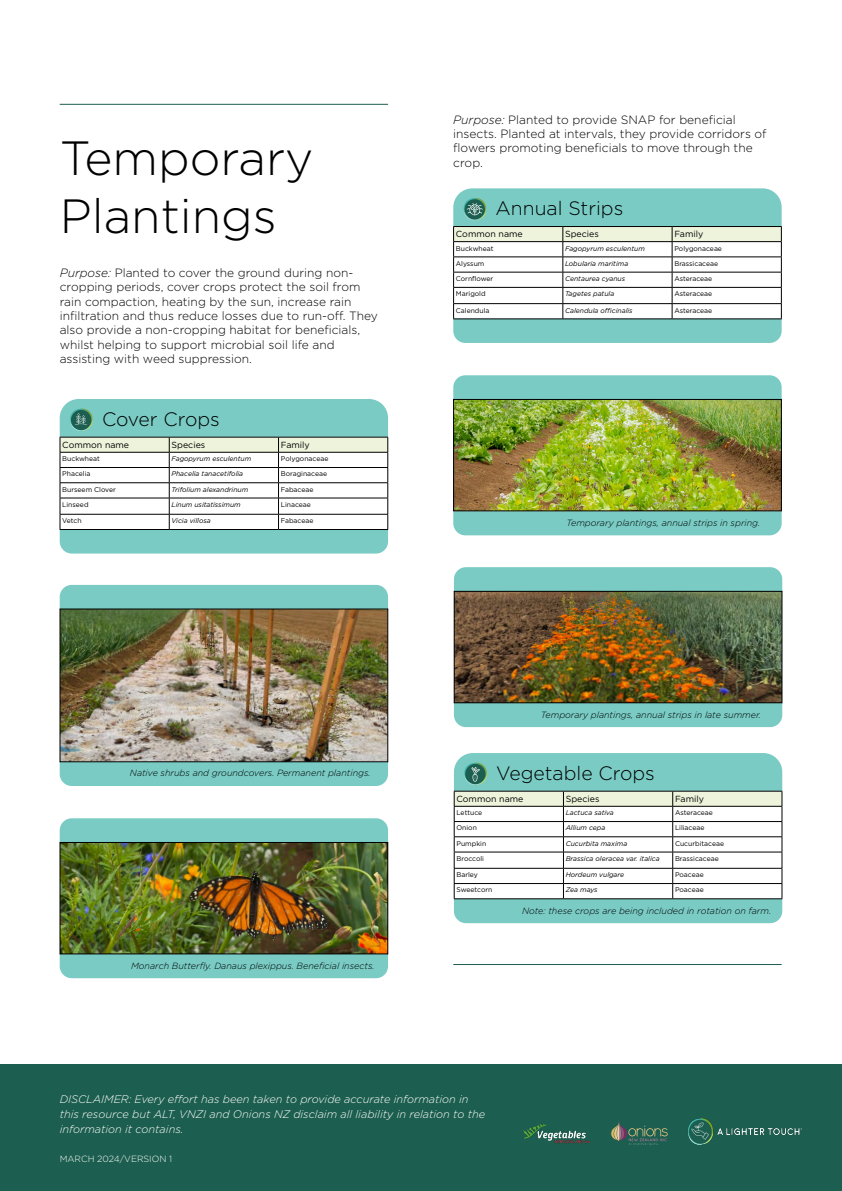
<style>
.page{position:relative;width:842px;height:1191px;background:#fff}
.page>*{position:absolute;margin:0;border:0;box-sizing:border-box;transform-origin:0 0}
.t1{font:300 48px/57.6px "Gotham";color:#000}
.t2{font:300 19.4px "Gotham";color:#000}
.t3{font:300 12px/14.4px "Gotham";color:#000}
.t4{font:italic 300 11px/15px "Gotham";color:#fff}
.t5{font:italic 300 9px "Gotham";color:#000}
.t6{font:300 9px "Gotham";color:#fff}
.t7{font:8.8px "Gotham";color:#000}
.t8{font:6.8px "Gotham";color:#000}
.t9{font:italic 6.8px "Gotham";color:#000}
.s1{font-style:italic}
</style>
<div class="page">
<div style="left:60px;top:762px;width:328px;height:24px;background:#79cbc4"></div>
<div style="left:60px;top:585px;width:328px;height:24px;background:#79cbc4"></div>
<img style="left:62px;top:611px;width:324px;height:149px">
<div style="left:60px;top:609px;width:328px;height:153px;border:1px solid #000"></div>
<div style="left:454px;top:703px;width:328px;height:24px;background:#79cbc4"></div>
<svg style="left:454px;top:567px;width:328px;height:24px;background:#7acac3"></svg>
<img style="left:456px;top:593px;width:324px;height:108px">
<div style="left:454px;top:591px;width:328px;height:112px;border:1px solid #000"></div>
<svg style="left:454px;top:753px;width:329px;height:170px"></svg>
<svg style="left:453px;top:188px;width:329px;height:155px"></svg>
<div style="left:453px;top:511px;width:329px;height:24px;background:#79cbc4"></div>
<svg style="left:453px;top:375px;width:329px;height:24px;background:#7bcbc4"></svg>
<img style="left:455px;top:401px;width:325px;height:108px">
<div style="left:453px;top:399px;width:329px;height:112px;border:1px solid #000"></div>
<svg style="left:60px;top:399px;width:328px;height:154px"></svg>
<hr style="left:60px;top:104px;width:328px;height:1px;background:#1c5e4f">
<div style="left:60px;top:954px;width:328px;height:24px;background:#79cbc4"></div>
<div style="left:60px;top:818px;width:328px;height:24px;background:#79cbc4"></div>
<img style="left:62px;top:844px;width:324px;height:108px">
<div style="left:60px;top:842px;width:328px;height:112px;border:1px solid #000"></div>
<hr style="left:453px;top:964px;width:329px;height:1px;background:#1c5e4f">
<div style="left:0;top:1064px;width:842px;height:127px;background:#1c5e4f"></div>
<img style="left:688px;top:1118px;width:114px;height:26px">
<svg style="left:611px;top:1122px;width:57px;height:23px"></svg>
<img style="left:523px;top:1124px;width:67px;height:19px">
<h1 class="t1" style="left:60px;top:128px;width:255px">Temporary<br>Plantings</h1>
<p class="t3" style="left:60px;top:265px;width:320px"><span class="s1">Purpose:</span> Planted to cover the ground during non&shy;cropping periods, cover crops protect the soil from rain compaction, heating by the sun, increase rain infiltration and thus reduce losses due to run-off. They also provide a non-cropping habitat for beneficials, whilst helping to support microbial soil life and assisting with weed suppression.</p>
<h2 class="t2" style="left:102px;top:407px;width:119px">Cover Crops</h2>
<p class="t7" style="left:62px;top:439px;width:68px">Common name</p>
<p class="t7" style="left:172px;top:439px;width:35px">Species</p>
<p class="t7" style="left:281px;top:439px;width:30px">Family</p>
<p class="t8" style="left:62px;top:454px;width:39px">Buckwheat</p>
<p class="t9" style="left:172px;top:454px;width:81px">Fagopyrum esculentum</p>
<p class="t8" style="left:281px;top:454px;width:49px">Polygonaceae</p>
<p class="t8" style="left:62px;top:469px;width:30px">Phacelia</p>
<p class="t9" style="left:172px;top:469px;width:73px">Phacelia tanacetifolia</p>
<p class="t8" style="left:281px;top:469px;width:48px">Boraginaceae</p>
<p class="t8" style="left:62px;top:485px;width:55px">Burseem Clover</p>
<p class="t9" style="left:172px;top:485px;width:78px">Trifolium alexandrinum</p>
<p class="t8" style="left:281px;top:485px;width:34px">Fabaceae</p>
<p class="t8" style="left:62px;top:500px;width:28px">Linseed</p>
<p class="t9" style="left:172px;top:500px;width:71px">Linum usitatissimum</p>
<p class="t8" style="left:281px;top:500px;width:32px">Linaceae</p>
<p class="t8" style="left:62px;top:516px;width:21px">Vetch</p>
<p class="t9" style="left:172px;top:516px;width:41px">Vicia villosa</p>
<p class="t8" style="left:281px;top:516px;width:34px">Fabaceae</p>
<p class="t5" style="left:130px;top:767px;width:242px">Native shrubs and groundcovers. Permanent plantings.</p>
<p class="t5" style="left:131px;top:959px;width:245px">Monarch Butterfly. Danaus plexippus. Beneficial insects.</p>
<p class="t3" style="left:453px;top:112px;width:315px"><span class="s1">Purpose:</span> Planted to provide SNAP for beneficial insects. Planted at intervals, they provide corridors of flowers promoting beneficials to move through the crop.</p>
<h2 class="t2" style="left:496px;top:196px;width:129px">Annual Strips</h2>
<p class="t7" style="left:456px;top:228px;width:68px">Common name</p>
<p class="t7" style="left:565px;top:228px;width:35px">Species</p>
<p class="t7" style="left:674px;top:228px;width:30px">Family</p>
<p class="t8" style="left:456px;top:244px;width:39px">Buckwheat</p>
<p class="t9" style="left:565px;top:244px;width:81px">Fagopyrum esculentum</p>
<p class="t8" style="left:674px;top:244px;width:49px">Polygonaceae</p>
<p class="t8" style="left:456px;top:259px;width:30px">Alyssum</p>
<p class="t9" style="left:565px;top:259px;width:65px">Lobularia maritima</p>
<p class="t8" style="left:674px;top:259px;width:45px">Brassicaceae</p>
<p class="t8" style="left:456px;top:274px;width:39px">Cornflower</p>
<p class="t9" style="left:565px;top:274px;width:62px">Centaurea cyanus</p>
<p class="t8" style="left:674px;top:274px;width:39px">Asteraceae</p>
<p class="t8" style="left:456px;top:289px;width:31px">Marigold</p>
<p class="t9" style="left:565px;top:289px;width:51px">Tagetes patula</p>
<p class="t8" style="left:674px;top:289px;width:39px">Asteraceae</p>
<p class="t8" style="left:456px;top:306px;width:35px">Calendula</p>
<p class="t9" style="left:565px;top:306px;width:69px">Calendula officinalis</p>
<p class="t8" style="left:674px;top:306px;width:39px">Asteraceae</p>
<p class="t5" style="left:567px;top:517px;width:195px">Temporary plantings, annual strips in spring.</p>
<p class="t5" style="left:541px;top:708px;width:221px">Temporary plantings, annual strips in late summer.</p>
<h2 class="t2" style="left:496px;top:760px;width:160px">Vegetable Crops</h2>
<p class="t7" style="left:456px;top:793px;width:68px">Common name</p>
<p class="t7" style="left:566px;top:793px;width:35px">Species</p>
<p class="t7" style="left:675px;top:793px;width:30px">Family</p>
<p class="t8" style="left:456px;top:808px;width:27px">Lettuce</p>
<p class="t9" style="left:566px;top:808px;width:50px">Lactuca sativa</p>
<p class="t8" style="left:675px;top:808px;width:39px">Asteraceae</p>
<p class="t8" style="left:456px;top:823px;width:22px">Onion</p>
<p class="t9" style="left:566px;top:823px;width:41px">Allium cepa</p>
<p class="t8" style="left:675px;top:823px;width:31px">Liliaceae</p>
<p class="t8" style="left:456px;top:839px;width:31px">Pumpkin</p>
<p class="t9" style="left:566px;top:839px;width:63px">Cucurbita maxima</p>
<p class="t8" style="left:675px;top:839px;width:51px">Cucurbitaceae</p>
<p class="t8" style="left:456px;top:854px;width:29px">Broccoli</p>
<p class="t9" style="left:566px;top:854px;width:95px">Brassica oleracea var. italica</p>
<p class="t8" style="left:675px;top:854px;width:45px">Brassicaceae</p>
<p class="t8" style="left:456px;top:870px;width:23px">Barley</p>
<p class="t9" style="left:566px;top:870px;width:60px">Hordeum vulgare</p>
<p class="t8" style="left:675px;top:870px;width:30px">Poaceae</p>
<p class="t8" style="left:456px;top:885px;width:37px">Sweetcorn</p>
<p class="t9" style="left:566px;top:885px;width:33px">Zea mays</p>
<p class="t8" style="left:675px;top:885px;width:30px">Poaceae</p>
<p class="t5" style="left:522px;top:905px;width:251px">Note: these crops are being included in rotation on farm.</p>
<p class="t4" style="left:60px;top:1090px;width:427px">DISCLAIMER: Every effort has been taken to provide accurate information in this resource but ALT, VNZI and Onions NZ disclaim all liability in relation to the information it contains.</p>
<p class="t6" style="left:60px;top:1153px;width:114px">MARCH 2024/VERSION 1</p>
</div>
